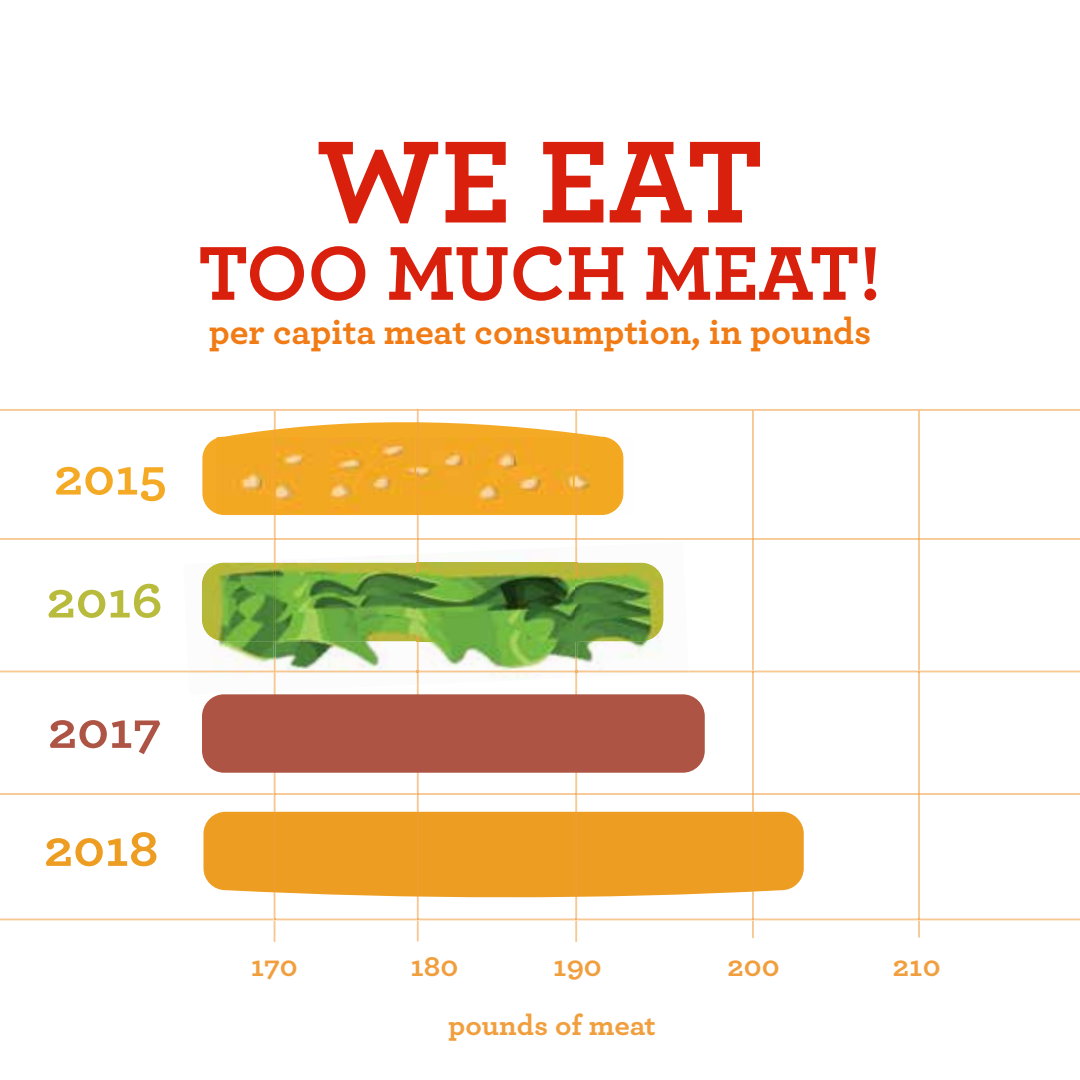
<style>
.page{position:relative;width:1080px;height:1080px;background:#fff}
.page>*{position:absolute;margin:0;border:0;box-sizing:border-box;transform-origin:0 0}
.t1{font:700 122.5px "Archer";color:#d9200d}
.t2{font:700 80px "Archer";letter-spacing:-.005em;color:#d9200d}
.t3{font:700 52px "Archer";color:#f5aa26;scale:1.05 1}
.t4{font:700 52px "Archer";color:#b9bb3c;scale:1.05 1}
.t5{font:700 52px "Archer";color:#ad5444;scale:1.05 1}
.t6{font:700 52px "Archer";color:#ed9d21;scale:1.05 1}
.t7{font:700 37.5px "Archer";color:#f17b15}
.t8{font:700 29.25px "Archer";color:#f19f3e;scale:1.05 1}
</style>
<div class="page">
<svg style="left:0;top:409px;width:1080px;height:533px"></svg>
<img style="left:621px;top:437px;width:13px;height:77px">
<img style="left:217px;top:437px;width:404px;height:77px">
<img style="left:274px;top:437px;width:2px;height:76px">
<img style="left:417px;top:437px;width:2px;height:76px">
<img style="left:575px;top:437px;width:2px;height:76px">
<h1 class="t1" style="left:316px;top:85px;width:449px">WE EAT</h1>
<h2 class="t2" style="left:199px;top:210px;width:684px">TOO MUCH MEAT!</h2>
<p class="t7" style="left:209px;top:302px;width:664px">per capita meat consumption, in pounds</p>
<h3 class="t3" style="left:54px;top:436px;width:109px">2015</h3>
<h3 class="t4" style="left:47px;top:559px;width:112px">2016</h3>
<h3 class="t5" style="left:48px;top:690px;width:110px">2017</h3>
<h3 class="t6" style="left:44px;top:808px;width:110px">2018</h3>
<p class="t8" style="left:251px;top:943px;width:46px">170</p>
<p class="t8" style="left:410px;top:943px;width:47px">180</p>
<p class="t8" style="left:553px;top:943px;width:48px">190</p>
<p class="t8" style="left:728px;top:943px;width:51px">200</p>
<p class="t8" style="left:893px;top:943px;width:47px">210</p>
<p class="t8" style="left:448px;top:1002px;width:199px">pounds of meat</p>
</div>
